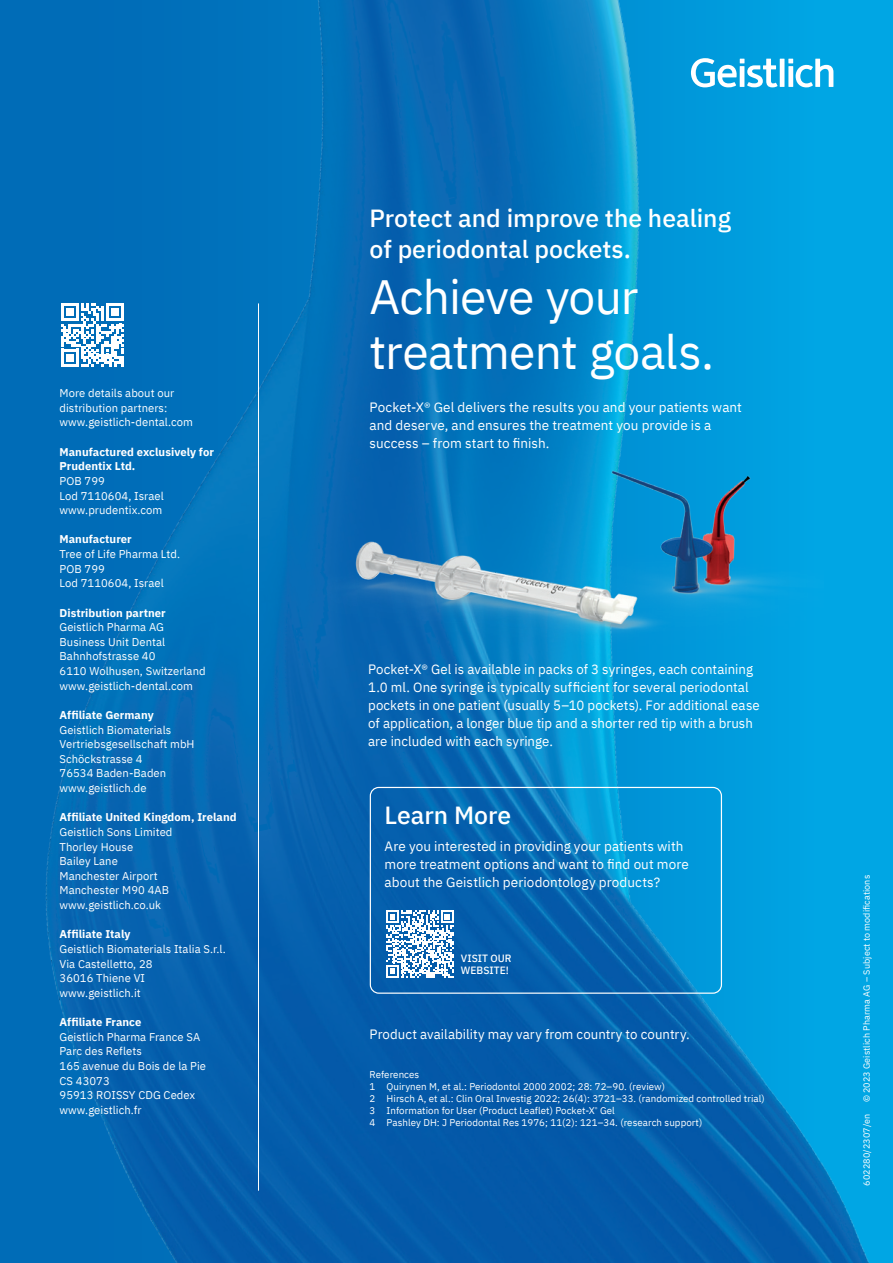
<style>
.page{position:relative;width:893px;height:1263px;background:#fff}
.page>*{position:absolute;margin:0;border:0;box-sizing:border-box;transform-origin:0 0}
.t1{font:48px/55.5px "IBM Plex Sans";letter-spacing:-.02em;color:#fff}
.t2{font:500 24.75px/31.5px "IBM Plex Sans";color:#fff}
.t3{font:13.5px/18px "IBM Plex Sans";letter-spacing:.005em;color:#fff}
.t4{font:11.25px/14.5px "IBM Plex Sans";letter-spacing:.005em;color:#fff}
.t5{font:700 11.25px/14.7px "IBM Plex Sans";letter-spacing:.005em;color:#fff}
.t6{font:500 10.5px/12.8px "IBM Plex Sans";color:#fff}
.t7{font:9.75px/12px "IBM Plex Sans";letter-spacing:.005em;color:#fff}
.t8{font:9px "IBM Plex Sans";letter-spacing:.01em;color:#fff}
</style>
<div class="page">
<img style="left:0;top:0;width:893px;height:1263px">
<img style="left:325px;top:450px;width:499px;height:213px">
<div style="left:370px;top:787px;width:352px;height:207px;border:1px solid #fff;border-radius:9px"></div>
<hr style="left:258px;top:303px;width:1px;height:888px;background:#fff">
<svg style="left:61px;top:304px;width:63px;height:62px"></svg>
<hr style="left:780px;top:59px;width:4px;height:28px;background:#fff">
<svg style="left:691px;top:58px;width:86px;height:29px"></svg>
<svg style="left:788px;top:59px;width:45px;height:28px"></svg>
<svg style="left:386px;top:910px;width:67px;height:68px"></svg>
<p class="t4" style="left:60px;top:385px;width:135px">More details about our distribution partners: www.geistlich-dental.com</p>
<p class="t5" style="left:60px;top:443px;width:156px">Manufactured exclusively for<br>Prudentix Ltd.</p>
<p class="t4" style="left:60px;top:473px;width:106px">POB 799<br>Lod 7110604, Israel www.prudentix.com</p>
<p class="t5" style="left:60px;top:531px;width:74px">Manufacturer</p>
<p class="t4" style="left:60px;top:546px;width:122px">Tree of Life Pharma Ltd.<br>POB 799<br>Lod 7110604, Israel</p>
<p class="t5" style="left:60px;top:604px;width:108px">Distribution partner</p>
<p class="t4" style="left:60px;top:619px;width:148px">Geistlich Pharma AG<br>Business Unit Dental<br>Bahnhofstrasse 40<br>6110 Wolhusen, Switzerland www.geistlich-dental.com</p>
<p class="t5" style="left:60px;top:707px;width:96px">Affiliate Germany</p>
<p class="t4" style="left:60px;top:721px;width:137px">Geistlich Biomaterials<br>Vertriebsgesellschaft mbH<br>Schöckstrasse 4<br>76534 Baden-Baden www.geistlich.de</p>
<p class="t5" style="left:60px;top:809px;width:179px">Affiliate United Kingdom, Ireland</p>
<p class="t4" style="left:60px;top:824px;width:114px">Geistlich Sons Limited<br>Thorley House<br>Bailey Lane<br>Manchester Airport<br>Manchester M90 4AB www.geistlich.co.uk</p>
<p class="t5" style="left:60px;top:926px;width:72px">Affiliate Italy</p>
<p class="t4" style="left:60px;top:941px;width:168px">Geistlich Biomaterials Italia S.r.l.<br>Via Castelletto, 28<br>36016 Thiene VI www.geistlich.it</p>
<p class="t5" style="left:60px;top:1014px;width:83px">Affiliate France</p>
<p class="t4" style="left:60px;top:1028px;width:148px">Geistlich Pharma France SA<br>Parc des Reflets<br>165 avenue du Bois de la Pie<br>CS 43073<br>95913 ROISSY CDG Cedex www.geistlich.fr</p>
<h2 class="t2" style="left:370px;top:200px;width:363px">Protect and improve the healing of periodontal pockets.</h2>
<h1 class="t1" style="left:370px;top:265px;width:346px">Achieve your treatment goals.</h1>
<p class="t3" style="left:370px;top:397px;width:374px">Pocket-X® Gel delivers the results you and your patients want and deserve, and ensures the treatment you provide is a success – from start to finish.</p>
<p class="t3" style="left:368px;top:659px;width:393px">Pocket-X® Gel is available in packs of 3 syringes, each containing 1.0 ml. One syringe is typically sufficient for several periodontal pockets in one patient (usually 5–10 pockets). For additional ease of application, a longer blue tip and a shorter red tip with a brush are included with each syringe.</p>
<h2 class="t2" style="left:385px;top:798px;width:128px">Learn More</h2>
<p class="t3" style="left:385px;top:836px;width:306px">Are you interested in providing your patients with more treatment options and want to find out more about the Geistlich periodontology products?</p>
<p class="t6" style="left:461px;top:950px;width:52px">VISIT OUR<br>WEBSITE!</p>
<p class="t3" style="left:370px;top:1024px;width:322px">Product availability may vary from country to country.</p>
<p class="t7" style="left:370px;top:1067px;width:397px">References<br>1 Quirynen M, et al.: Periodontol 2000 2002; 28: 72–90. (review)<br>2 Hirsch A, et al.: Clin Oral Investig 2022; 26(4): 3721–33. (randomized controlled trial)<br>3 Information for User (Product Leaflet) Pocket-X<sup>®</sup> Gel<br>4 Pashley DH: J Periodontal Res 1976; 11(2): 121–34. (research support)</p>
<p class="t8" style="left:860px;top:1185px;width:312px;rotate:-90deg">602280/2307/en © 2023 Geistlich Pharma AG – Subject to modifications</p>
</div>
